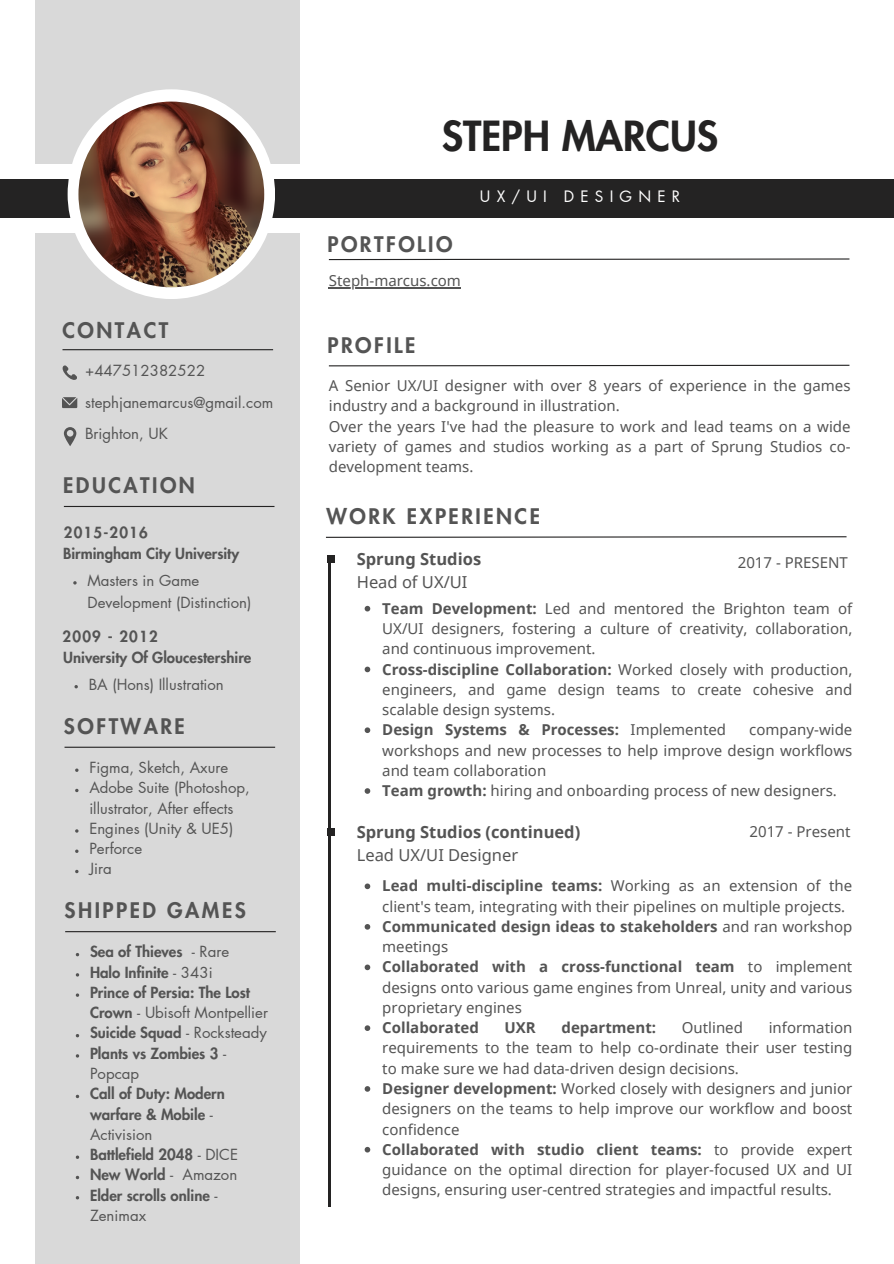
<style>
.page{position:relative;width:894px;height:1264px;background:#fff}
.page>*{position:absolute;margin:0;border:0;box-sizing:border-box;transform-origin:0 0}
.t1{font:800 40.5px "Futura LT Pro";color:#242323}
.t2{font:800 21px "Futura LT Pro";letter-spacing:.12em;color:#545454}
.t3{font:700 16.5px "Noto Sans";color:#545454}
.t4{font:16.5px "Noto Sans";color:#545454}
.t5{font:15.45px "Futura LT Pro";letter-spacing:.4em;color:#fff}
.t6{font:15px/20.2px "Noto Sans";color:#545454;text-align:justify}
.t7{font:800 15px/20.2px "Futura LT Pro";color:#545454}
.t8{font:15px/22.5px "Futura LT Pro";color:#545454}
.t9{font:700 15px/20.2px "Noto Sans";color:#545454}
.t10{font:800 15px "Futura LT Pro";letter-spacing:.08em;color:#545454}
.s1{font-weight:400}
.s2{font-weight:700}
</style>
<div class="page">
<div style="left:0;top:179px;width:893px;height:39px;background:#242323"></div>
<div style="left:35px;top:233px;width:265px;height:1030px;background:#d9d9d9"></div>
<div style="left:35px;top:0;width:265px;height:164px;background:#d9d9d9"></div>
<div style="left:68px;top:89px;width:207px;height:210px;background:#fff;border-radius:50%"></div>
<svg style="left:327px;top:555px;width:8px;height:8px"></svg>
<hr style="left:329px;top:559px;width:1px;height:647px;background:#242323">
<svg style="left:327px;top:828px;width:8px;height:7px"></svg>
<svg style="left:62px;top:365px;width:15px;height:15px"></svg>
<svg style="left:62px;top:397px;width:15px;height:11px"></svg>
<svg style="left:64px;top:427px;width:12px;height:19px"></svg>
<hr style="left:62px;top:349px;width:211px;height:1px;background:#242323">
<hr style="left:64px;top:506px;width:210px;height:1px;background:#242323">
<svg style="left:328px;top:364px;width:522px;height:3px"></svg>
<svg style="left:328px;top:258px;width:522px;height:3px"></svg>
<svg style="left:326px;top:536px;width:521px;height:2px"></svg>
<img style="left:78px;top:102px;width:186px;height:185px;border-radius:50%">
<hr style="left:329px;top:287px;width:132px;height:2px;background:#545454">
<svg style="left:364px;top:606px;width:6px;height:5px"></svg>
<svg style="left:364px;top:666px;width:6px;height:6px"></svg>
<svg style="left:364px;top:727px;width:6px;height:6px"></svg>
<svg style="left:364px;top:788px;width:6px;height:5px"></svg>
<svg style="left:364px;top:883px;width:6px;height:6px"></svg>
<svg style="left:364px;top:924px;width:6px;height:5px"></svg>
<svg style="left:364px;top:964px;width:6px;height:6px"></svg>
<svg style="left:364px;top:1025px;width:6px;height:5px"></svg>
<svg style="left:364px;top:1086px;width:6px;height:5px"></svg>
<svg style="left:364px;top:1146px;width:6px;height:6px"></svg>
<svg style="left:73px;top:581px;width:4px;height:3px"></svg>
<svg style="left:74px;top:685px;width:4px;height:3px"></svg>
<hr style="left:64px;top:746px;width:211px;height:1px;background:#242323">
<hr style="left:65px;top:931px;width:211px;height:1px;background:#242323">
<p class="t2" style="left:62px;top:320px;width:107px">CONTACT</p>
<p class="t8" style="left:85px;top:360px;width:122px">+447512382522</p>
<h2 class="t8" style="left:85px;top:391px;width:190px">stephjanemarcus@gmail.com</h2>
<p class="t8" style="left:85px;top:423px;width:84px">Brighton, UK</p>
<p class="t2" style="left:63px;top:476px;width:133px">EDUCATION</p>
<p class="t10" style="left:64px;top:525px;width:85px">2015-2016</p>
<p class="t7" style="left:63px;top:543px;width:177px">Birmingham City University</p>
<p class="t8" style="left:87px;top:569px;width:165px">Masters in Game<br>Development (Distinction)</p>
<p class="t10" style="left:63px;top:629px;width:96px">2009 - 2012</p>
<p class="t7" style="left:63px;top:647px;width:189px">University Of Gloucestershire</p>
<p class="t8" style="left:89px;top:673px;width:137px">BA (Hons) Illustration</p>
<p class="t2" style="left:64px;top:716px;width:122px">SOFTWARE</p>
<p class="t8" style="left:89px;top:757px;width:140px">Figma, Sketch, Axure</p>
<p class="t8" style="left:89px;top:778px;width:162px;line-height:20.2px">Adobe Suite (Photoshop, illustrator, After effects</p>
<h2 class="t8" style="left:89px;top:817px;width:145px">Engines (Unity &amp; UE5)</h2>
<h4 class="t8" style="left:89px;top:838px;width:54px">Perforce</h4>
<h3 class="t8" style="left:89px;top:858px;width:24px">Jira</h3>
<p class="t2" style="left:65px;top:900px;width:183px">SHIPPED GAMES</p>
<p class="t7" style="left:90px;top:942px;width:141px">Sea of Thieves <span class="s1">- Rare</span></p>
<p class="t7" style="left:90px;top:962px;width:124px">Halo Infinite <span class="s1">- 343i</span></p>
<p class="t7" style="left:90px;top:982px;width:179px">Prince of Persia: The Lost<br>Crown <span class="s1">- Ubisoft Montpellier</span></p>
<p class="t7" style="left:90px;top:1023px;width:178px">Suicide Squad <span class="s1">- Rocksteady</span></p>
<h4 class="t7" style="left:90px;top:1043px;width:137px">Plants vs Zombies 3 <span class="s1">-<br>Popcap</span></h4>
<p class="t7" style="left:90px;top:1084px;width:136px">Call of Duty: Modern warfare &amp; Mobile <span class="s1">-<br>Activision</span></p>
<p class="t7" style="left:90px;top:1144px;width:149px">Battlefield 2048 <span class="s1">- DICE</span></p>
<p class="t7" style="left:90px;top:1165px;width:149px">New World <span class="s1">- Amazon</span></p>
<p class="t7" style="left:90px;top:1185px;width:129px">Elder scrolls online <span class="s1">-<br>Zenimax</span></p>
<h1 class="t1" style="left:442px;top:117px;width:278px">STEPH MARCUS</h1>
<h3 class="t5" style="left:480px;top:189px;width:201px">UX/UI DESIGNER</h3>
<h2 class="t2" style="left:327px;top:234px;width:126px">PORTFOLIO</h2>
<p class="t6" style="left:329px;top:270px;width:133px">Steph-marcus.com</p>
<p class="t2" style="left:327px;top:336px;width:89px">PROFILE</p>
<p class="t6" style="left:329px;top:375px;width:523px">A Senior UX/UI designer with over 8 years of experience in the games industry and a background in illustration.</p>
<p class="t6" style="left:329px;top:416px;width:523px">Over the years I've had the pleasure to work and lead teams on a wide variety of games and studios working as a part of Sprung Studios co&shy;development teams.</p>
<h2 class="t2" style="left:326px;top:506px;width:215px">WORK EXPERIENCE</h2>
<p class="t3" style="left:356px;top:547px;width:126px">Sprung Studios</p>
<p class="t6" style="left:737px;top:552px;width:111px">2017 - PRESENT</p>
<h2 class="t4" style="left:356px;top:570px;width:112px">Head of UX/UI</h2>
<h4 class="t6" style="left:382px;top:597px;width:471px"><span class="s2">Team Development:</span> Led and mentored the Brighton team of UX/UI designers, fostering a culture of creativity, collaboration, and continuous improvement.</h4>
<p class="t6" style="left:382px;top:658px;width:471px"><span class="s2">Cross-discipline Collaboration:</span> Worked closely with production, engineers, and game design teams to create cohesive and scalable design systems.</p>
<p class="t9" style="left:382px;top:719px;width:345px">Design Systems &amp; Processes: <span class="s1">Implemented</span></p>
<p class="t6" style="left:382px;top:719px;width:471px;text-indent:367px">company-wide workshops and new processes to help improve design workflows and team collaboration</p>
<h2 class="t6" style="left:382px;top:780px;width:456px"><span class="s2">Team growth:</span> hiring and onboarding process of new designers.</h2>
<p class="t3" style="left:356px;top:820px;width:225px">Sprung Studios (continued)</p>
<h4 class="t6" style="left:749px;top:821px;width:102px">2017 - Present</h4>
<p class="t4" style="left:356px;top:843px;width:163px">Lead UX/UI Designer</p>
<p class="t6" style="left:382px;top:875px;width:471px"><span class="s2">Lead multi-discipline teams:</span> Working as an extension of the client's team, integrating with their pipelines on multiple projects.</p>
<p class="t9" style="left:382px;top:916px;width:471px">Communicated design ideas to stakeholders <span class="s1">and ran workshop meetings</span></p>
<p class="t6" style="left:382px;top:956px;width:471px"><span class="s2">Collaborated with a cross-functional team</span> to implement designs onto various game engines from Unreal, unity and various proprietary engines</p>
<p class="t9" style="left:382px;top:1017px;width:98px">Collaborated</p>
<p class="t9" style="left:504px;top:1017px;width:33px">UXR</p>
<p class="t9" style="left:561px;top:1017px;width:96px">department:</p>
<p class="t6" style="left:681px;top:1017px;width:63px">Outlined</p>
<p class="t6" style="left:382px;top:1017px;width:471px;text-indent:386px">information requirements to the team to help co-ordinate their user testing to make sure we had data-driven design decisions.</p>
<p class="t6" style="left:382px;top:1078px;width:471px"><span class="s2">Designer development:</span> Worked closely with designers and junior designers on the teams to help improve our workflow and boost confidence</p>
<h2 class="t6" style="left:382px;top:1138px;width:471px"><span class="s2">Collaborated with studio client teams:</span> to provide expert guidance on the optimal direction for player-focused UX and UI designs, ensuring user-centred strategies and impactful results.</h2>
</div>
